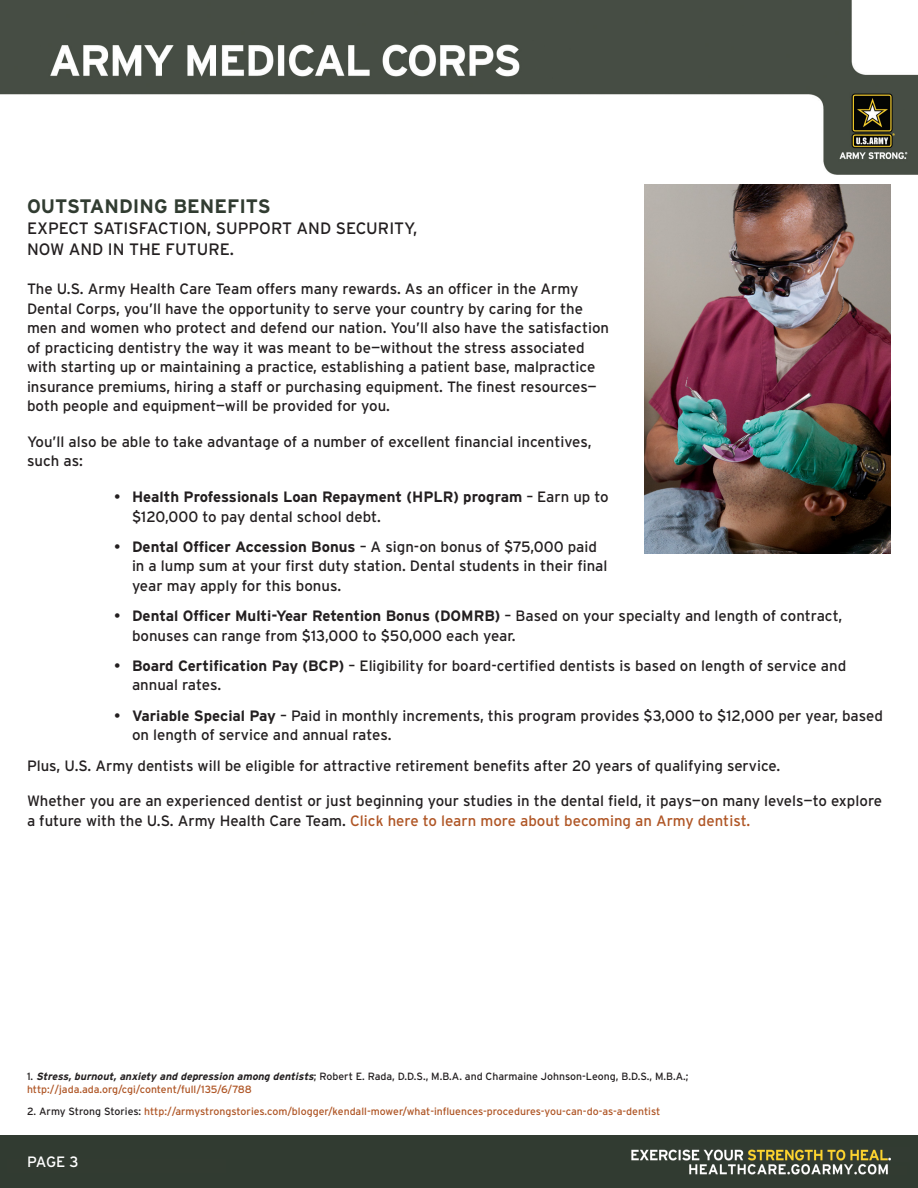
<style>
.page{position:relative;width:918px;height:1188px;background:#fff}
.page>*{position:absolute;margin:0;border:0;box-sizing:border-box;transform-origin:0 0}
.Sub-Headings{font:700 19.5px "Interstate";color:#313c31}
.mini-subheads{font:16.5px/21px "Interstate";color:#231f20}
.body{font:15px/19.5px "Interstate";color:#231f20}
.bullets{font:15px/19.5px "Interstate";color:#231f20}
.bullets-2{font:700 15px/19.5px "Interstate";color:#231f20}
.t1{font:15px "Interstate";color:#fff}
.references{font:10.5px/13.5px "Interstate";color:#231f20}
.references-2{font:10.5px "Interstate";color:#af5525}
.s1{font-weight:400}
.s2{font-weight:700}
.s3{color:#af5525}
.s4{font-weight:700;font-style:italic}
.s5{color:#231f20}
</style>
<div class="page">
<img style="left:0;top:0;width:918px;height:174px">
<img style="left:0;top:1135px;width:918px;height:53px">
<img style="left:645px;top:184px;width:246px;height:369px">
<p class="Sub-Headings" style="left:27px;top:195px;width:245px">OUTSTANDING BENEFITS</p>
<p class="mini-subheads" style="left:27px;top:218px;width:392px">EXPECT SATISFACTION, SUPPORT AND SECURITY,<br>NOW AND IN THE FUTURE.</p>
<p class="body" style="left:27px;top:279px;width:584px">The U.S. Army Health Care Team offers many rewards. As an officer in the Army Dental Corps, you’ll have the opportunity to serve your country by caring for the men and women who protect and defend our nation. You’ll also have the satisfaction of practicing dentistry the way it was meant to be—without the stress associated with starting up or maintaining a practice, establishing a patient base, malpractice insurance premiums, hiring a staff or purchasing equipment. The finest resources— both people and equipment—will be provided for you.</p>
<p class="body" style="left:27px;top:432px;width:566px">You’ll also be able to take advantage of a number of excellent financial incentives, such as:</p>
<p class="bullets-2" style="left:132px;top:487px;width:478px;text-indent:-18px"><span class="s1">•</span> Health Professionals Loan Repayment (HPLR) program <span class="s1">– Earn up to $120,000 to pay dental school debt.</span></p>
<p class="bullets" style="left:132px;top:537px;width:477px;text-indent:-18px">• <span class="s2">Dental Officer Accession Bonus</span> – A sign-on bonus of $75,000 paid in a lump sum at your first duty station. Dental students in their final year may apply for this bonus.</p>
<p class="bullets" style="left:132px;top:606px;width:712px;text-indent:-18px">• <span class="s2">Dental Officer Multi-Year Retention Bonus (DOMRB)</span> – Based on your specialty and length of contract, bonuses can range from $13,000 to $50,000 each year.</p>
<p class="bullets" style="left:132px;top:656px;width:716px;text-indent:-18px">• <span class="s2">Board Certification Pay (BCP)</span> – Eligibility for board-certified dentists is based on length of service and annual rates.</p>
<p class="bullets" style="left:132px;top:706px;width:753px;text-indent:-18px">• <span class="s2">Variable Special Pay</span> – Paid in monthly increments, this program provides $3,000 to $12,000 per year, based on length of service and annual rates.</p>
<p class="body" style="left:27px;top:755px;width:755px">Plus, U.S. Army dentists will be eligible for attractive retirement benefits after 20 years of qualifying service.</p>
<p class="body" style="left:27px;top:791px;width:857px">Whether you are an experienced dentist or just beginning your studies in the dental field, it pays—on many levels—to explore a future with the U.S. Army Health Care Team. <span class="s3">Click here to learn more about becoming an Army dentist.</span></p>
<p class="references" style="left:27px;top:1069px;width:663px">1. <span class="s4">Stress,burnout,anxiety and depression among dentists</span>; Robert E. Rada, D.D.S., M.B.A. and Charmaine Johnson-Leong, B.D.S., M.B.A.; <span class="s3">http://jada.ada.org/cgi/content/full/135/6/788</span></p>
<p class="references-2" style="left:27px;top:1106px;width:635px"><span class="s5">2. Army Strong Stories:</span> http://armystrongstories.com/blogger/kendall-mower/what-influences-procedures-you-can-do-as-a-dentist</p>
<p class="t1" style="left:27px;top:1153px;width:53px">PAGE 3</p>
</div>
